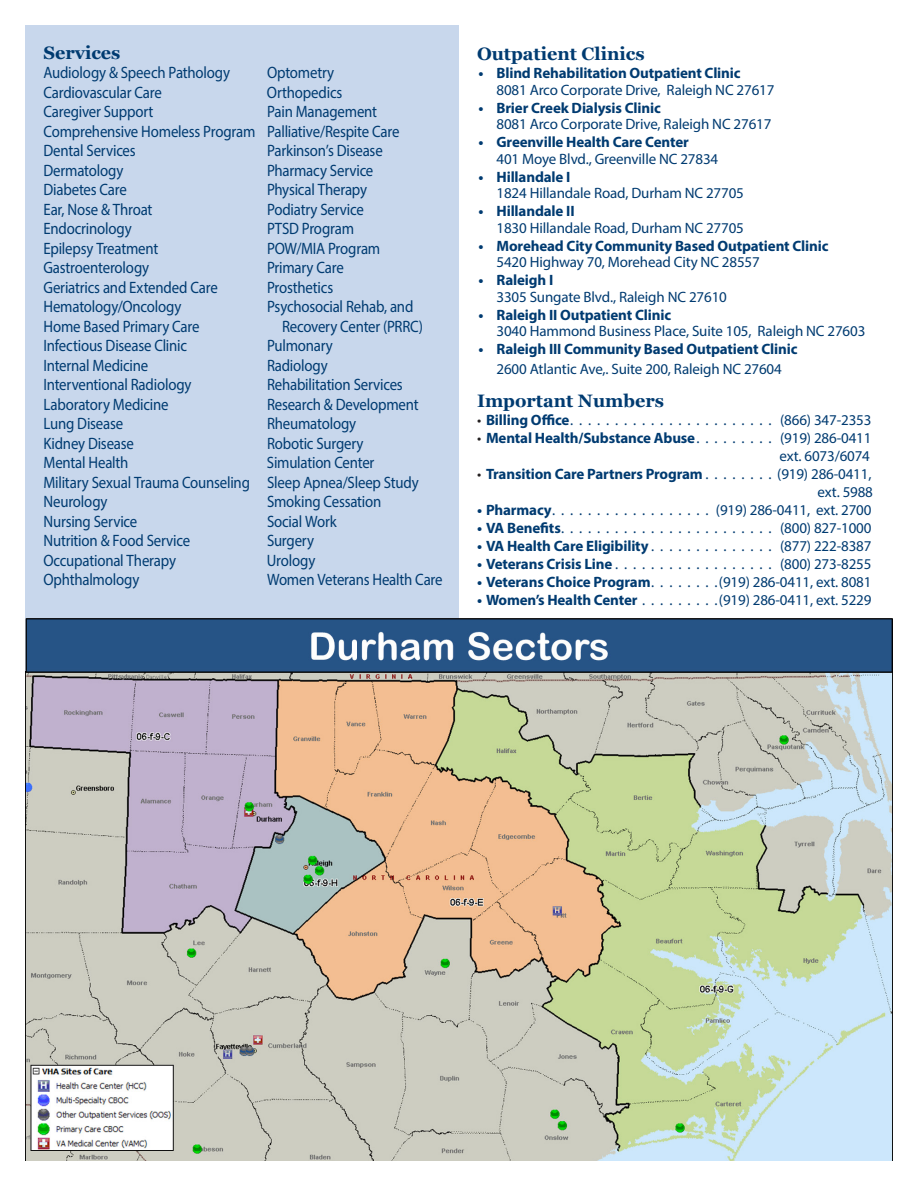
<style>
.page{position:relative;width:918px;height:1188px;background:#fff}
.page>*{position:absolute;margin:0;border:0;box-sizing:border-box;transform-origin:0 0}
.t1{font:700 18px "Georgia";color:#003b71}
.t2{font:16.5px "Myriad Pro";letter-spacing:-.015em;color:#003b71;scale:.9 1}
.t3{font:15px/16.5px "Myriad Pro";letter-spacing:-.01em;color:#003b71}
.t4{font:700 15px/16.5px "Myriad Pro";letter-spacing:-.01em;color:#003b71}
.s1{font-weight:700}
.s2{font-weight:400}
.s3{color:#231f20}
.s4{font-weight:400;color:#231f20}
</style>
<div class="page">
<div style="left:26px;top:26px;width:433px;height:1134px;background:#c8d7ec"></div>
<img style="left:26px;top:618px;width:867px;height:542px">
<p class="t1" style="left:44px;top:41px;width:79px">Services</p>
<p class="t2" style="left:44px;top:63px;width:209px">Audiology &amp; Speech Pathology</p>
<p class="t2" style="left:267px;top:63px;width:76px">Optometry</p>
<p class="t2" style="left:44px;top:82px;width:133px">Cardiovascular Care</p>
<p class="t2" style="left:267px;top:82px;width:85px">Orthopedics</p>
<p class="t2" style="left:44px;top:102px;width:124px">Caregiver Support</p>
<p class="t2" style="left:267px;top:102px;width:124px">Pain Management</p>
<p class="t2" style="left:44px;top:121px;width:397px">Comprehensive Homeless Program Palliative/Respite Care</p>
<p class="t2" style="left:44px;top:141px;width:104px">Dental Services</p>
<p class="t2" style="left:267px;top:141px;width:130px">Parkinson’s Disease</p>
<p class="t2" style="left:44px;top:160px;width:90px">Dermatology</p>
<p class="t2" style="left:267px;top:160px;width:120px">Pharmacy Service</p>
<p class="t2" style="left:44px;top:180px;width:94px">Diabetes Care</p>
<p class="t2" style="left:267px;top:180px;width:113px">Physical Therapy</p>
<p class="t2" style="left:44px;top:199px;width:123px">Ear, Nose &amp; Throat</p>
<p class="t2" style="left:267px;top:199px;width:109px">Podiatry Service</p>
<p class="t2" style="left:44px;top:219px;width:100px">Endocrinology</p>
<p class="t2" style="left:267px;top:219px;width:98px">PTSD Program</p>
<p class="t2" style="left:44px;top:238px;width:129px">Epilepsy Treatment</p>
<p class="t2" style="left:267px;top:238px;width:127px">POW/MIA Program</p>
<p class="t2" style="left:44px;top:258px;width:119px">Gastroenterology</p>
<p class="t2" style="left:267px;top:258px;width:87px">Primary Care</p>
<p class="t2" style="left:44px;top:277px;width:195px">Geriatrics and Extended Care</p>
<p class="t2" style="left:267px;top:277px;width:75px">Prosthetics</p>
<p class="t2" style="left:44px;top:297px;width:155px">Hematology/Oncology</p>
<p class="t2" style="left:267px;top:297px;width:164px">Psychosocial Rehab, and</p>
<p class="t2" style="left:44px;top:316px;width:175px">Home Based Primary Care</p>
<p class="t2" style="left:282px;top:316px;width:158px">Recovery Center (PRRC)</p>
<p class="t2" style="left:44px;top:336px;width:161px">Infectious Disease Clinic</p>
<p class="t2" style="left:267px;top:336px;width:75px">Pulmonary</p>
<p class="t2" style="left:44px;top:355px;width:118px">Internal Medicine</p>
<p class="t2" style="left:267px;top:355px;width:69px">Radiology</p>
<p class="t2" style="left:44px;top:375px;width:166px">Interventional Radiology</p>
<p class="t2" style="left:267px;top:375px;width:152px">Rehabilitation Services</p>
<p class="t2" style="left:44px;top:394px;width:140px">Laboratory Medicine</p>
<p class="t2" style="left:267px;top:394px;width:170px">Research &amp; Development</p>
<p class="t2" style="left:44px;top:414px;width:90px">Lung Disease</p>
<p class="t2" style="left:267px;top:414px;width:101px">Rheumatology</p>
<p class="t2" style="left:44px;top:433px;width:102px">Kidney Disease</p>
<p class="t2" style="left:267px;top:433px;width:109px">Robotic Surgery</p>
<p class="t2" style="left:44px;top:453px;width:96px">Mental Health</p>
<p class="t2" style="left:267px;top:453px;width:121px">Simulation Center</p>
<p class="t2" style="left:44px;top:472px;width:418px">Military Sexual Trauma Counseling Sleep Apnea/Sleep Study</p>
<p class="t2" style="left:44px;top:492px;width:73px">Neurology</p>
<p class="t2" style="left:267px;top:492px;width:129px">Smoking Cessation</p>
<p class="t2" style="left:44px;top:511px;width:106px">Nursing Service</p>
<p class="t2" style="left:267px;top:511px;width:79px">Social Work</p>
<p class="t2" style="left:44px;top:531px;width:165px">Nutrition &amp; Food Service</p>
<p class="t2" style="left:267px;top:531px;width:54px">Surgery</p>
<p class="t2" style="left:44px;top:550px;width:149px">Occupational Therapy</p>
<p class="t2" style="left:267px;top:550px;width:55px">Urology</p>
<p class="t2" style="left:44px;top:570px;width:108px">Ophthalmology</p>
<p class="t2" style="left:267px;top:570px;width:197px">Women Veterans Health Care</p>
<p class="t1" style="left:477px;top:42px;width:169px">Outpatient Clinics</p>
<p class="t3" style="left:496px;top:65px;width:280px;text-indent:-18px"><span class="s1">• Blind Rehabilitation Outpatient Clinic<br></span>8081 Arco Corporate Drive, Raleigh NC 27617</p>
<p class="t3" style="left:496px;top:99px;width:276px;text-indent:-18px"><span class="s1">• Brier Creek Dialysis Clinic<br></span>8081 Arco Corporate Drive, Raleigh NC 27617</p>
<p class="t3" style="left:496px;top:134px;width:223px;text-indent:-18px"><span class="s1">• Greenville Health Care Center<br></span>401 Moye Blvd., Greenville NC 27834</p>
<p class="t3" style="left:496px;top:168px;width:249px;text-indent:-18px"><span class="s1">• Hillandale I<br></span>1824 Hillandale Road, Durham NC 27705</p>
<p class="t3" style="left:496px;top:203px;width:249px;text-indent:-18px"><span class="s1">• Hillandale II<br></span>1830 Hillandale Road, Durham NC 27705</p>
<p class="t4" style="left:496px;top:237px;width:334px;text-indent:-18px">• Morehead City Community Based Outpatient Clinic<br><span class="s2">5420 Highway 70, Morehead City NC 28557</span></p>
<p class="t3" style="left:496px;top:272px;width:232px;text-indent:-18px"><span class="s1">• Raleigh I<br></span>3305 Sungate Blvd., Raleigh NC 27610</p>
<p class="t3" style="left:496px;top:306px;width:370px;text-indent:-18px"><span class="s1">• Raleigh II Outpatient Clinic<br></span>3040 Hammond Business Place, Suite 105, Raleigh NC 27603</p>
<p class="t4" style="left:478px;top:339px;width:320px;line-height:19.5px;text-align:center">• Raleigh III Community Based Outpatient Clinic<br><span class="s2">2600 Atlantic Ave,. Suite 200, Raleigh NC 27604</span></p>
<p class="t1" style="left:477px;top:389px;width:189px">Important Numbers</p>
<p class="t3" style="left:477px;top:412px;width:396px"><span class="s3">•</span><span class="s1">Billing Office</span> ....................... (866) 347-2353</p>
<p class="t4" style="left:477px;top:429px;width:396px"><span class="s4">•</span> Mental Health/Substance Abuse <span class="s2">. . . . . . . . . (919) 286-0411</span></p>
<p class="t3" style="left:779px;top:448px;width:92px">ext. 6073/6074</p>
<p class="t4" style="left:477px;top:465px;width:396px"><span class="s4">•</span> Transition Care Partners Program <span class="s2">. . . . . . . . (919) 286-0411,</span></p>
<p class="t3" style="left:818px;top:484px;width:57px">ext. 5988</p>
<p class="t3" style="left:477px;top:502px;width:396px"><span class="s1">• Pharmacy</span> . . . . . . . . . . . . . . . . . . (919) 286-0411, ext. 2700</p>
<p class="t3" style="left:477px;top:520px;width:396px"><span class="s1">•VA Benefits</span> ........................ (800) 827-1000</p>
<p class="t3" style="left:477px;top:538px;width:396px"><span class="s1">• VA Health Care Eligibility</span> . . . . . . . . . . . . . . (877) 222-8387</p>
<p class="t3" style="left:477px;top:556px;width:396px"><span class="s1">• Veterans Crisis Line</span> . . . . . . . . . . . . . . . . . . (800) 273-8255</p>
<p class="t3" style="left:477px;top:574px;width:396px"><span class="s1">• Veterans Choice Program</span> . . . . . . . (919) 286-0411, ext. 8081</p>
<p class="t4" style="left:477px;top:591px;width:165px">• Women’s Health Center <span class="s2">.........</span></p>
<p class="t3" style="left:719px;top:592px;width:154px">(919) 286-0411, ext. 5229</p>
</div>
